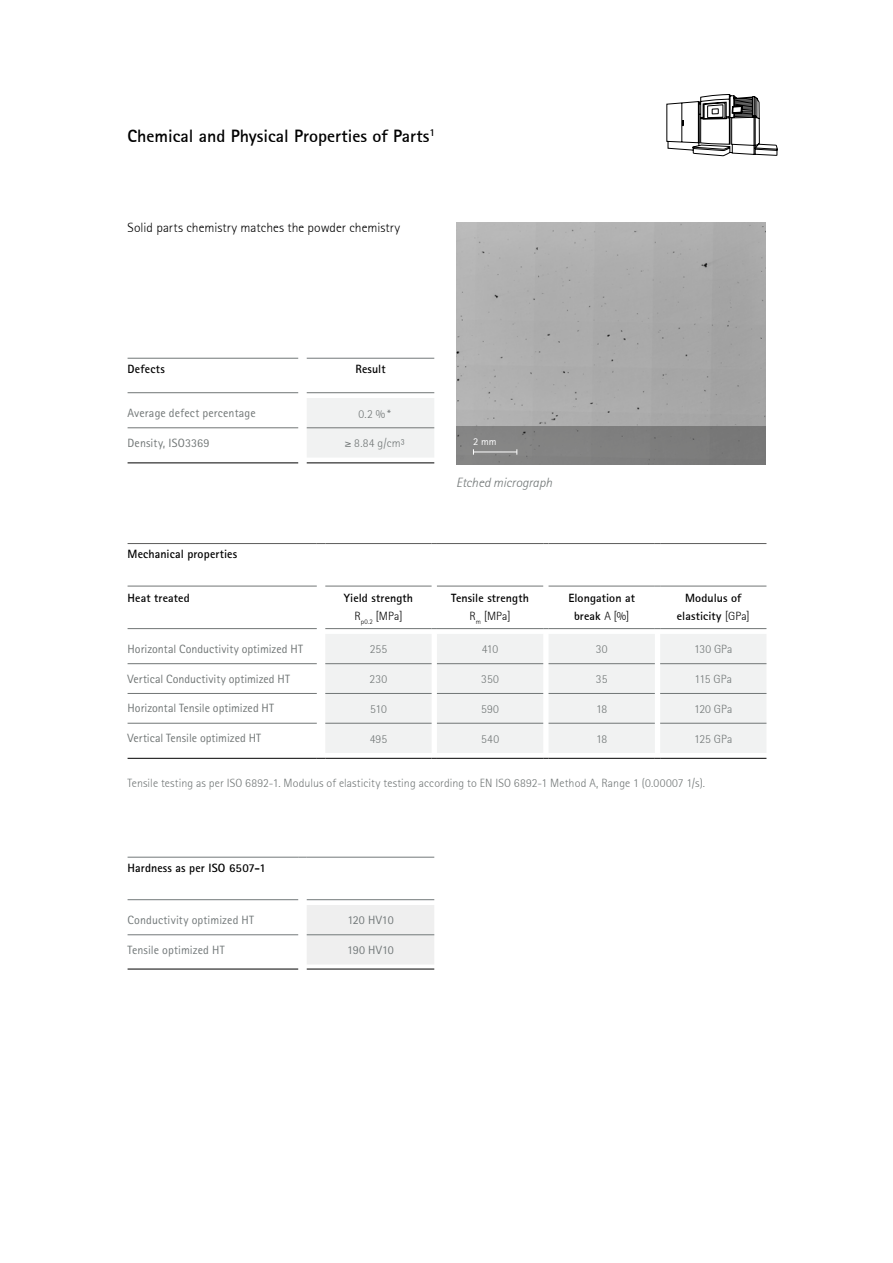
<style>
.page{position:relative;width:893px;height:1263px;background:#fff}
.page>*{position:absolute;margin:0;border:0;box-sizing:border-box;transform-origin:0 0}
.t1{font:700 18px "Rotis San Ser T";color:#000}
.t2{font:13.5px "Rotis San Ser T Ligh";letter-spacing:.005em;color:#000}
.t3{font:13.5px "Rotis San Ser T Ligh Ital";color:#717676}
.t4{font:12px "Rotis San Ser T Ligh";letter-spacing:.01em;color:#717676}
.t5{font:12px "Rotis Sans Serif Pro";color:#717676}
.t6{font:700 12px/18px "Rotis San Ser T";letter-spacing:.01em;color:#000;text-align:center}
.t7{font:700 12px "Rotis Sans Serif Pro";letter-spacing:.01em;color:#000}
.t8{font:12px "Rotis Sans Serif Pro";letter-spacing:.01em;color:#727879}
.t9{font:12px "Rotis San Ser T Ligh";letter-spacing:.01em;color:#000}
.t10{font:10.5px "Rotis San Ser T";color:#fff}
.s1{font-family:"Rotis San Ser T Ligh";font-weight:400}
</style>
<div class="page">
<svg style="left:128px;top:585px;width:638px;height:173px"></svg>
<div style="left:325px;top:634px;width:441px;height:119px;background:#f1f2f2"></div>
<hr style="left:128px;top:543px;width:189px;height:1px;background:#5b5b5a">
<hr style="left:325px;top:543px;width:107px;height:1px;background:#5b5b5a">
<hr style="left:128px;top:758px;width:189px;height:1px;background:#000">
<hr style="left:325px;top:758px;width:107px;height:1px;background:#000">
<hr style="left:437px;top:758px;width:106px;height:1px;background:#000">
<hr style="left:549px;top:758px;width:106px;height:1px;background:#000">
<hr style="left:660px;top:758px;width:106px;height:1px;background:#000">
<hr style="left:437px;top:543px;width:106px;height:1px;background:#5b5b5a">
<hr style="left:549px;top:543px;width:106px;height:1px;background:#5b5b5a">
<hr style="left:660px;top:543px;width:106px;height:1px;background:#5b5b5a">
<hr style="left:128px;top:586px;width:189px;height:1px;background:#717676">
<hr style="left:325px;top:586px;width:107px;height:1px;background:#717676">
<hr style="left:437px;top:586px;width:106px;height:1px;background:#717676">
<hr style="left:549px;top:586px;width:106px;height:1px;background:#717676">
<hr style="left:660px;top:586px;width:106px;height:1px;background:#717676">
<hr style="left:128px;top:628px;width:189px;height:1px;background:#717676">
<hr style="left:325px;top:628px;width:107px;height:1px;background:#717676">
<hr style="left:437px;top:628px;width:106px;height:1px;background:#717676">
<hr style="left:549px;top:628px;width:106px;height:1px;background:#717676">
<hr style="left:660px;top:628px;width:106px;height:1px;background:#717676">
<hr style="left:128px;top:663px;width:189px;height:1px;background:#717676">
<hr style="left:128px;top:693px;width:189px;height:1px;background:#717676">
<hr style="left:128px;top:723px;width:189px;height:1px;background:#717676">
<hr style="left:325px;top:663px;width:107px;height:1px;background:#717676">
<hr style="left:325px;top:723px;width:107px;height:1px;background:#717676">
<hr style="left:437px;top:663px;width:106px;height:1px;background:#717676">
<hr style="left:437px;top:723px;width:106px;height:1px;background:#717676">
<hr style="left:549px;top:663px;width:106px;height:1px;background:#717676">
<hr style="left:660px;top:663px;width:106px;height:1px;background:#717676">
<hr style="left:549px;top:723px;width:106px;height:1px;background:#717676">
<hr style="left:660px;top:723px;width:106px;height:1px;background:#717676">
<hr style="left:325px;top:693px;width:107px;height:1px;background:#717676">
<hr style="left:437px;top:693px;width:106px;height:1px;background:#717676">
<hr style="left:549px;top:693px;width:106px;height:1px;background:#717676">
<hr style="left:660px;top:693px;width:106px;height:1px;background:#717676">
<svg style="left:128px;top:358px;width:306px;height:99px"></svg>
<hr style="left:128px;top:463px;width:170px;height:1px;background:#000">
<hr style="left:307px;top:463px;width:127px;height:1px;background:#000">
<hr style="left:128px;top:392px;width:170px;height:1px;background:#717676">
<hr style="left:307px;top:392px;width:127px;height:1px;background:#717676">
<hr style="left:128px;top:427px;width:170px;height:1px;background:#717676">
<hr style="left:307px;top:427px;width:127px;height:1px;background:#717676">
<hr style="left:128px;top:358px;width:170px;height:1px;background:#717676">
<hr style="left:307px;top:358px;width:127px;height:1px;background:#727879">
<img style="left:456px;top:222px;width:309px;height:204px">
<div style="left:456px;top:426px;width:309px;height:39px;background:#808080"></div>
<hr style="left:473px;top:452px;width:44px;height:1px;background:#fff">
<svg style="left:667px;top:94px;width:110px;height:62px"></svg>
<hr style="left:128px;top:969px;width:170px;height:1px;background:#000">
<svg style="left:128px;top:857px;width:306px;height:112px"></svg>
<hr style="left:307px;top:857px;width:127px;height:1px;background:#727879">
<hr style="left:128px;top:899px;width:170px;height:1px;background:#727879">
<hr style="left:307px;top:899px;width:127px;height:1px;background:#727879">
<hr style="left:128px;top:934px;width:170px;height:1px;background:#727879">
<hr style="left:307px;top:934px;width:127px;height:1px;background:#727879">
<hr style="left:307px;top:969px;width:127px;height:1px;background:#000">
<h1 class="t1" style="left:128px;top:124px;width:309px">Chemical and Physical Properties of Parts<sup>1</sup></h1>
<p class="t2" style="left:128px;top:219px;width:274px">Solid parts chemistry matches the powder chemistry</p>
<p class="t7" style="left:128px;top:361px;width:39px">Defects</p>
<p class="t7" style="left:355px;top:361px;width:32px">Result</p>
<p class="t5" style="left:128px;top:406px;width:130px">Average defect percentage</p>
<p class="t4" style="left:358px;top:407px;width:34px">0.2 % *</p>
<p class="t5" style="left:128px;top:436px;width:83px">Density, ISO3369</p>
<p class="t4" style="left:345px;top:436px;width:61px">≥ 8.84 g/cm³</p>
<p class="t7" style="left:128px;top:546px;width:111px">Mechanical properties</p>
<p class="t6" style="left:128px;top:588px;width:64px">Heat treated</p>
<p class="t6" style="left:344px;top:588px;width:71px">Yield strength</p>
<p class="t9" style="left:354px;top:609px;width:49px">R<sub>p0.2</sub> [MPa]</p>
<p class="t10" style="left:473px;top:436px;width:25px">2 mm</p>
<p class="t3" style="left:456px;top:474px;width:98px">Etched micrograph</p>
<p class="t6" style="left:451px;top:588px;width:79px">Tensile strength</p>
<p class="t9" style="left:470px;top:609px;width:43px">R<sub>m</sub> [MPa]</p>
<p class="t6" style="left:568px;top:588px;width:68px">Elongation at break <span class="s1">A [%]</span></p>
<p class="t6" style="left:677px;top:588px;width:74px">Modulus of elasticity <span class="s1">[GPa]</span></p>
<p class="t5" style="left:128px;top:642px;width:177px">Horizontal Conductivity optimized HT</p>
<p class="t4" style="left:370px;top:642px;width:19px">255</p>
<p class="t4" style="left:482px;top:642px;width:18px">410</p>
<p class="t4" style="left:596px;top:642px;width:13px">30</p>
<p class="t4" style="left:694px;top:642px;width:40px">130 GPa</p>
<p class="t5" style="left:128px;top:671px;width:164px">Vertical Conductivity optimized HT</p>
<p class="t4" style="left:370px;top:672px;width:19px">230</p>
<p class="t4" style="left:481px;top:672px;width:19px">350</p>
<p class="t4" style="left:596px;top:672px;width:13px">35</p>
<p class="t4" style="left:695px;top:672px;width:39px">115 GPa</p>
<p class="t5" style="left:128px;top:701px;width:148px">Horizontal Tensile optimized HT</p>
<p class="t4" style="left:370px;top:702px;width:18px">510</p>
<p class="t4" style="left:481px;top:702px;width:19px">590</p>
<p class="t4" style="left:596px;top:702px;width:13px">18</p>
<p class="t4" style="left:694px;top:702px;width:40px">120 GPa</p>
<p class="t5" style="left:128px;top:731px;width:135px">Vertical Tensile optimized HT</p>
<p class="t4" style="left:370px;top:732px;width:19px">495</p>
<p class="t4" style="left:481px;top:732px;width:20px">540</p>
<p class="t4" style="left:596px;top:732px;width:13px">18</p>
<p class="t4" style="left:694px;top:732px;width:40px">125 GPa</p>
<p class="t4" style="left:128px;top:775px;width:579px">Tensile testing as per ISO 6892-1. Modulus of elasticity testing according to EN ISO 6892-1 Method A, Range 1 (0.00007 1/s).</p>
<p class="t7" style="left:128px;top:860px;width:140px">Hardness as per ISO 6507-1</p>
<p class="t8" style="left:128px;top:913px;width:128px">Conductivity optimized HT</p>
<p class="t8" style="left:347px;top:913px;width:48px">120 HV10</p>
<p class="t8" style="left:128px;top:943px;width:99px">Tensile optimized HT</p>
<p class="t8" style="left:347px;top:943px;width:48px">190 HV10</p>
</div>
